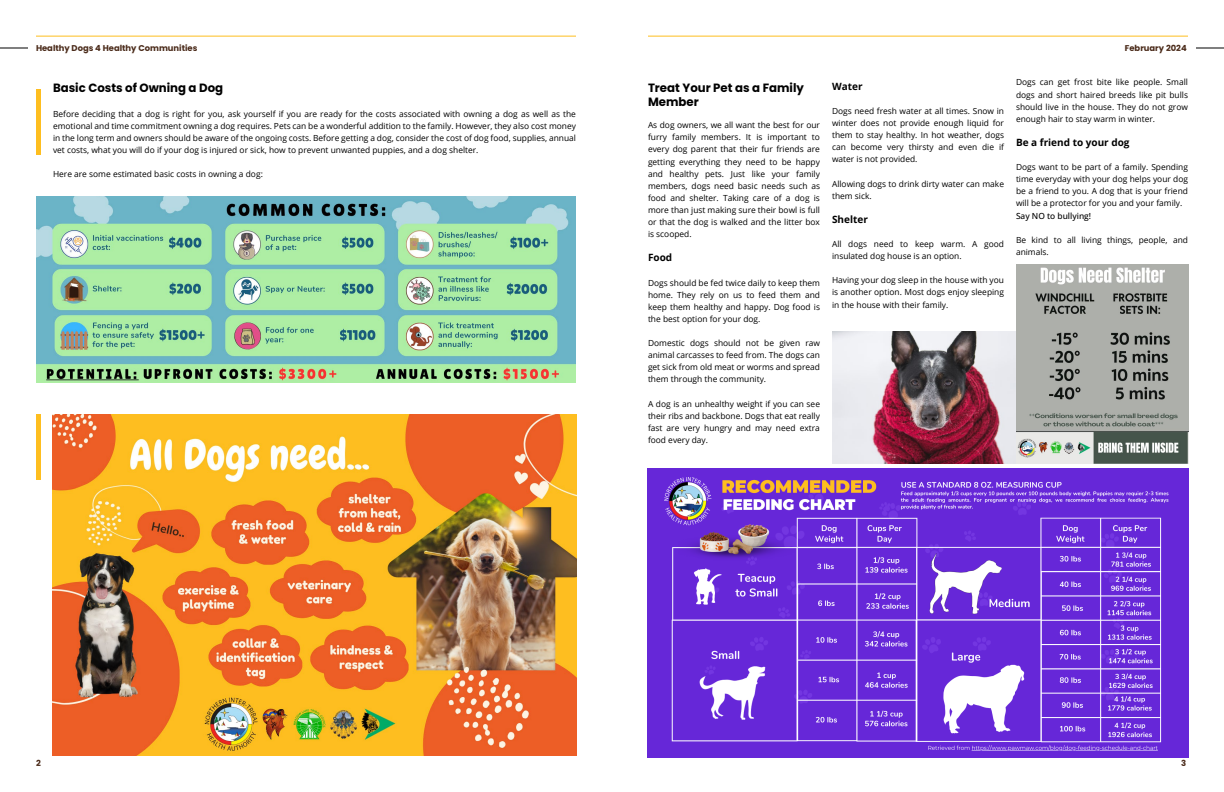
<style>
.page{position:relative;width:1224px;height:792px;background:#fff}
.page>*{position:absolute;margin:0;border:0;box-sizing:border-box;transform-origin:0 0}
.t1{font:700 12px/14.4px "Poppins";color:#000}
.t2{font:700 10px "Open Sans";color:#000}
.t3{font:8.4px/12.1px "Open Sans";color:#000;text-align:justify}
.t4{font:700 8.4px "Poppins";color:#4a2a19}
.t5{font:500 8.4px "Open Sans";color:#000}
</style>
<div class="page">
<img style="left:36px;top:196px;width:540px;height:187px">
<hr style="left:36px;top:89px;width:4px;height:65px;background:#febe1f">
<img style="left:648px;top:468px;width:540px;height:290px">
<hr style="left:36px;top:415px;width:4px;height:65px;background:#febe1f">
<img style="left:832px;top:331px;width:184px;height:132px">
<img style="left:1016px;top:264px;width:172px;height:199px">
<img style="left:53px;top:414px;width:523px;height:342px">
<hr style="left:36px;top:36px;width:540px;height:1px;background:#febe1f">
<hr style="left:648px;top:36px;width:540px;height:1px;background:#febe1f">
<svg style="left:0;top:48px;width:28px;height:1px"></svg>
<svg style="left:1196px;top:48px;width:28px;height:1px"></svg>
<p class="t4" style="left:36px;top:43px;width:163px">Healthy Dogs 4 Healthy Communities</p>
<h1 class="t1" style="left:53px;top:80px;width:172px">Basic Costs of Owning a Dog</h1>
<h1 class="t1" style="left:648px;top:80px;width:157px">Treat Your Pet as a Family<br>Member</h1>
<p class="t3" style="left:648px;top:119px;width:174px">As dog owners, we all want the best for our furry family members. It is important to every dog parent that their fur friends are getting everything they need to be happy and healthy pets. Just like your family members, dogs need basic needs such as food and shelter. Taking care of a dog is more than just making sure their bowl is full or that the dog is walked and the litter box is scooped.</p>
<p class="t2" style="left:648px;top:251px;width:26px">Food</p>
<p class="t3" style="left:648px;top:276px;width:174px">Dogs should be fed twice daily to keep them home. They rely on us to feed them and keep them healthy and happy. Dog food is the best option for your dog.</p>
<p class="t3" style="left:648px;top:337px;width:174px">Domestic dogs should not be given raw animal carcasses to feed from. The dogs can get sick from old meat or worms and spread them through the community.</p>
<p class="t3" style="left:648px;top:397px;width:174px">A dog is an unhealthy weight if you can see their ribs and backbone. Dogs that eat really fast are very hungry and may need extra food every day.</p>
<p class="t3" style="left:53px;top:108px;width:525px">Before deciding that a dog is right for you, ask yourself if you are ready for the costs associated with owning a dog as well as the emotional and time commitment owning a dog requires. Pets can be a wonderful addition to the family. However, they also cost money in the long term and owners should be aware of the ongoing costs. Before getting a dog, consider the cost of dog food, supplies, annual vet costs, what you will do if your dog is injured or sick, how to prevent unwanted puppies, and a dog shelter.</p>
<p class="t3" style="left:53px;top:168px;width:211px">Here are some estimated basic costs in owning a dog:</p>
<p class="t2" style="left:832px;top:79px;width:32px">Water</p>
<p class="t3" style="left:832px;top:105px;width:174px">Dogs need fresh water at all times. Snow in winter does not provide enough liquid for them to stay healthy. In hot weather, dogs can become very thirsty and even die if water is not provided.</p>
<p class="t3" style="left:832px;top:177px;width:174px">Allowing dogs to drink dirty water can make them sick.</p>
<p class="t2" style="left:832px;top:212px;width:37px">Shelter</p>
<p class="t3" style="left:832px;top:238px;width:174px">All dogs need to keep warm. A good insulated dog house is an option.</p>
<p class="t3" style="left:832px;top:274px;width:174px">Having your dog sleep in the house with you is another option. Most dogs enjoy sleeping in the house with their family.</p>
<p class="t4" style="left:1125px;top:43px;width:63px">February 2024</p>
<p class="t3" style="left:1016px;top:76px;width:174px">Dogs can get frost bite like people. Small dogs and short haired breeds like pit bulls should live in the house. They do not grow enough hair to stay warm in winter.</p>
<p class="t2" style="left:1016px;top:135px;width:115px">Be a friend to your dog</p>
<p class="t3" style="left:1016px;top:161px;width:174px">Dogs want to be part of a family. Spending time everyday with your dog helps your dog be a friend to you. A dog that is your friend will be a protector for you and your family.</p>
<p class="t5" style="left:1016px;top:210px;width:77px">Say NO to bullying!</p>
<p class="t3" style="left:1016px;top:233px;width:174px">Be kind to all living things, people, and animals.</p>
<p class="t4" style="left:36px;top:758px;width:6px">2</p>
<p class="t4" style="left:1181px;top:758px;width:7px">3</p>
</div>
